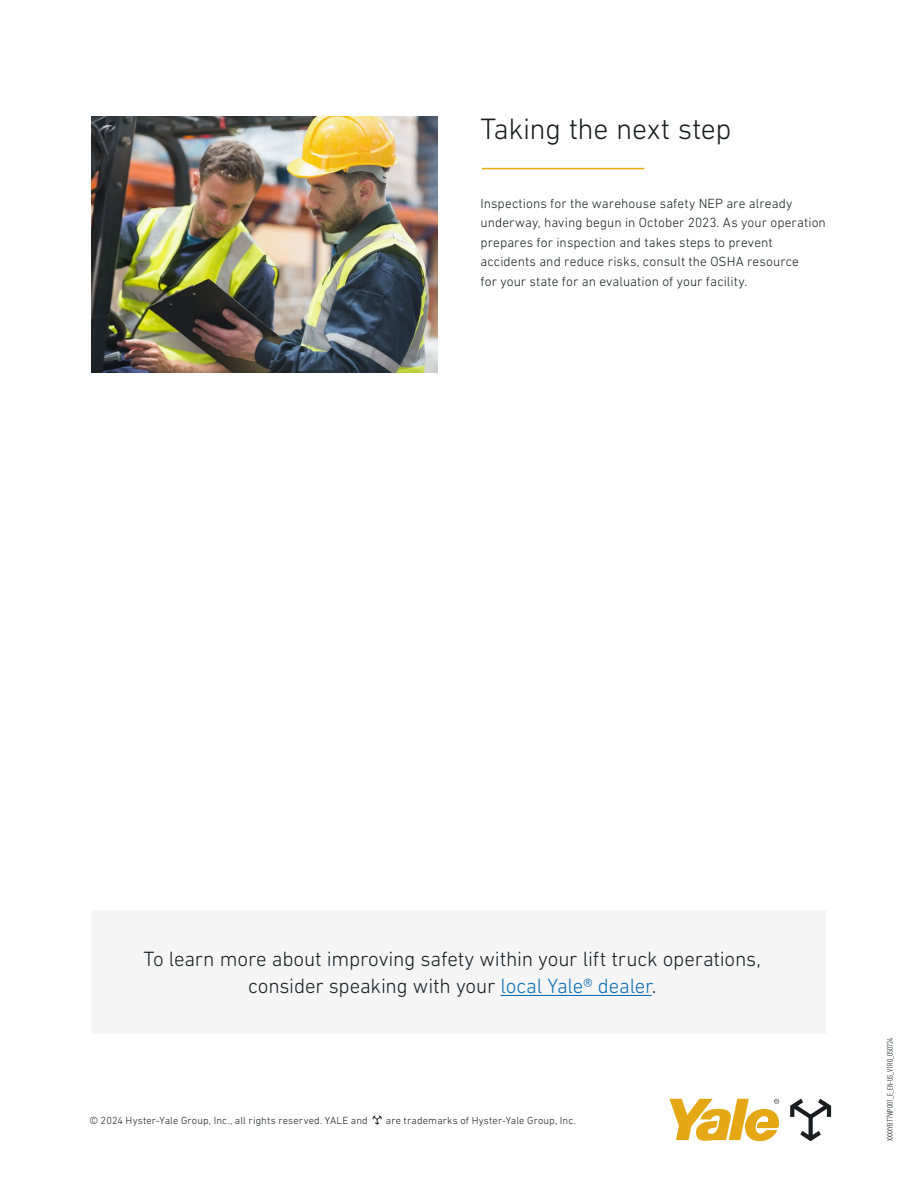
<style>
.page{position:relative;width:918px;height:1188px;background:#fff}
.page>*{position:absolute;margin:0;border:0;box-sizing:border-box;transform-origin:0 0}
.t1{font:300 30px "DIN Next LT Pro";letter-spacing:-.01em;color:#1a1c1f}
.t2{font:300 21px/27px "DIN Next LT Pro";letter-spacing:-.01em;color:#1a1c1f;text-align:center}
.t3{font:300 13.5px/19.5px "DIN Next LT Pro";letter-spacing:.005em;color:#1a1c1f}
.t4{font:300 10.5px "DIN Next LT Pro";letter-spacing:.015em;color:#1a1c1f}
.t5{font:300 condensed 8.25px "DIN Next LT Pro";color:#1a1c1f}
.s1{color:#0b6eb7}
</style>
<div class="page">
<hr style="left:482px;top:168px;width:162px;height:1px;background:#e5a713">
<svg style="left:373px;top:1115px;width:9px;height:10px"></svg>
<svg style="left:790px;top:1099px;width:41px;height:42px"></svg>
<svg style="left:669px;top:1099px;width:110px;height:43px"></svg>
<div style="left:92px;top:910px;width:734px;height:124px;background:#f5f5f5"></div>
<hr style="left:501px;top:995px;width:151px;height:1px;background:#0b6eb7">
<img style="left:92px;top:116px;width:346px;height:257px">
<h1 class="t1" style="left:480px;top:111px;width:252px">Taking the next step</h1>
<p class="t3" style="left:480px;top:193px;width:347px">Inspections for the warehouse safety NEP are already underway, having begun in October 2023. As your operation prepares for inspection and takes steps to prevent accidents and reduce risks, consult the OSHA resource<br>for your state for an evaluation of your facility.</p>
<h2 class="t2" style="left:144px;top:945px;width:619px">To learn more about improving safety within your lift truck operations, consider speaking with your <span class="s1">local Yale® dealer</span>.</h2>
<p class="t4" style="left:89px;top:1114px;width:280px">© 2024 Hyster-Yale Group, Inc., all rights reserved. YALE and</p>
<p class="t4" style="left:386px;top:1114px;width:191px">are trademarks of Hyster-Yale Group, Inc.</p>
<p class="t5" style="left:885px;top:1141px;width:105px;rotate:-90deg">XXXXYBT7WP001_E_EN-US_V1R0_050724</p>
</div>
